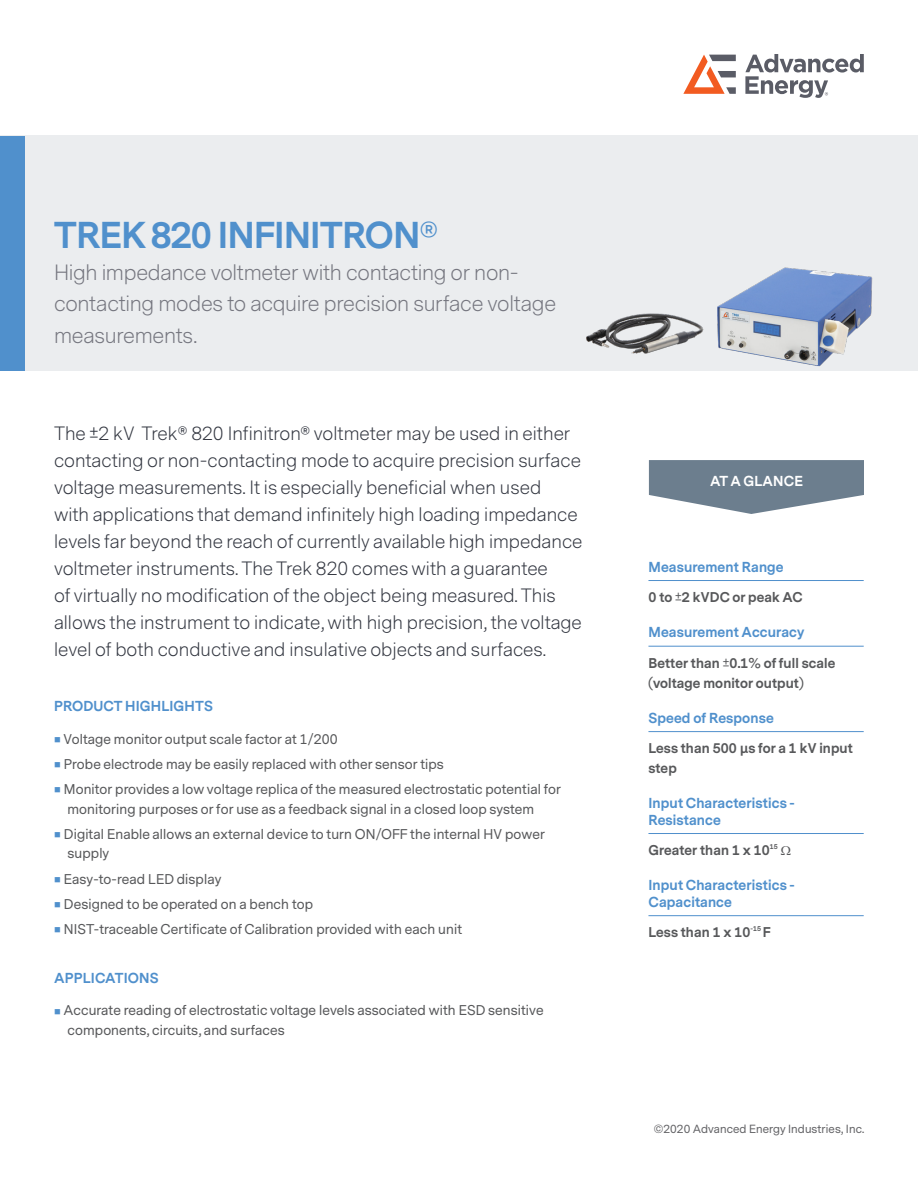
<style>
.page{position:relative;width:918px;height:1188px;background:#fff}
.page>*{position:absolute;margin:0;border:0;box-sizing:border-box;transform-origin:0 0}
.t1{font:700 34.95px "Messina Sans";letter-spacing:-.015em;color:#5090cc}
.TitleSub{font:300 20.55px/31.5px "Messina Sans";letter-spacing:-.015em;color:#75767f}
.Product_Overview_bod{font:300 18px/27px "Messina Sans";color:#323640}
.At_a_Glance_Subhead{font:700 13.5px/16.5px "Messina Sans";letter-spacing:.01em;color:#5090cc}
.Cover_Heading{font:700 13.5px "Messina Sans";letter-spacing:.01em;color:#5090cc}
.Heading_1{font:700 13.5px "Messina Sans";letter-spacing:.01em;color:#fff}
.Bulleted{font:13.2px/19.8px "Messina Sans";letter-spacing:.01em;color:#57585a}
.At_A_Glance_Text_Las{font:700 13.2px/19.8px "Messina Sans";letter-spacing:.01em;color:#57585a}
.t2{font:11.1px "Messina Sans";letter-spacing:.01em;color:#636366}
.At_A_Glance_Text_Las-2{font:700 6.6px "Messina Sans";color:#57585a}
.s1{color:#5090cc}
</style>
<div class="page">
<div style="left:0;top:136px;width:918px;height:235px;background:#ebedef"></div>
<svg style="left:649px;top:460px;width:215px;height:54px"></svg>
<hr style="left:648px;top:580px;width:216px;height:1px;background:#5090cc">
<hr style="left:648px;top:646px;width:216px;height:1px;background:#5090cc">
<hr style="left:648px;top:731px;width:216px;height:1px;background:#5090cc">
<hr style="left:648px;top:833px;width:216px;height:1px;background:#5090cc">
<hr style="left:648px;top:915px;width:216px;height:1px;background:#5090cc">
<div style="left:0;top:136px;width:24px;height:235px;background:#5090cc"></div>
<svg style="left:683px;top:55px;width:53px;height:39px"></svg>
<svg style="left:745px;top:54px;width:119px;height:44px"></svg>
<img style="left:586px;top:267px;width:287px;height:100px">
<p class="t1" style="left:54px;top:211px;width:386px">TREK 820 INFINITRON®</p>
<p class="TitleSub" style="left:54px;top:257px;width:504px">High impedance voltmeter with contacting or non&shy;contacting modes to acquire precision surface voltage measurements.</p>
<p class="Product_Overview_bod" style="left:54px;top:420px;width:530px">The ±2 kV Trek® 820 Infinitron® voltmeter may be used in either contacting or non-contacting mode to acquire precision surface voltage measurements. It is especially beneficial when used<br>with applications that demand infinitely high loading impedance levels far beyond the reach of currently available high impedance voltmeter instruments. The Trek 820 comes with a guarantee<br>of virtually no modification of the object being measured. This allows the instrument to indicate, with high precision, the voltage level of both conductive and insulative objects and surfaces.</p>
<p class="Cover_Heading" style="left:54px;top:696px;width:160px">PRODUCT HIGHLIGHTS</p>
<p class="Bulleted" style="left:54px;top:729px;width:285px"><span class="s1">■</span> Voltage monitor output scale factor at 1/200</p>
<p class="Bulleted" style="left:54px;top:754px;width:391px"><span class="s1">■</span> Probe electrode may be easily replaced with other sensor tips</p>
<p class="Bulleted" style="left:68px;top:780px;width:495px;text-indent:-14px"><span class="s1">■</span> Monitor provides a low voltage replica of the measured electrostatic potential for monitoring purposes or for use as a feedback signal in a closed loop system</p>
<p class="Bulleted" style="left:68px;top:824px;width:479px;text-indent:-14px"><span class="s1">■</span> Digital Enable allows an external device to turn ON/OFF the internal HV power supply</p>
<p class="Bulleted" style="left:54px;top:869px;width:169px"><span class="s1">■</span> Easy-to-read LED display</p>
<p class="Bulleted" style="left:54px;top:894px;width:261px"><span class="s1">■</span> Designed to be operated on a bench top</p>
<p class="Bulleted" style="left:54px;top:920px;width:410px"><span class="s1">■</span> NIST-traceable Certificate of Calibration provided with each unit</p>
<p class="Cover_Heading" style="left:54px;top:968px;width:106px">APPLICATIONS</p>
<p class="Bulleted" style="left:68px;top:1001px;width:478px;text-indent:-14px"><span class="s1">■</span> Accurate reading of electrostatic voltage levels associated with ESD sensitive components, circuits, and surfaces</p>
<p class="Heading_1" style="left:710px;top:472px;width:94px">AT A GLANCE</p>
<p class="At_a_Glance_Subhead" style="left:648px;top:559px;width:137px">Measurement Range</p>
<p class="At_A_Glance_Text_Las" style="left:648px;top:588px;width:156px">0 to ±2 kVDC or peak AC</p>
<p class="At_a_Glance_Subhead" style="left:648px;top:625px;width:157px">Measurement Accuracy</p>
<p class="At_A_Glance_Text_Las" style="left:648px;top:654px;width:188px">Better than ±0.1% of full scale (voltage monitor output)</p>
<p class="At_a_Glance_Subhead" style="left:648px;top:710px;width:127px">Speed of Response</p>
<p class="At_A_Glance_Text_Las" style="left:648px;top:739px;width:206px">Less than 500 μs for a 1 kV input step</p>
<p class="At_a_Glance_Subhead" style="left:648px;top:795px;width:148px">Input Characteristics -<br>Resistance</p>
<p class="At_A_Glance_Text_Las" style="left:648px;top:841px;width:123px">Greater than 1 x 10</p>
<p class="At_A_Glance_Text_Las-2" style="left:770px;top:842px;width:9px">15</p>
<p class="At_a_Glance_Subhead" style="left:648px;top:878px;width:148px">Input Characteristics -<br>Capacitance</p>
<p class="At_A_Glance_Text_Las" style="left:648px;top:923px;width:104px">Less than 1 x 10</p>
<p class="At_A_Glance_Text_Las-2" style="left:751px;top:924px;width:12px">-15</p>
<p class="At_A_Glance_Text_Las" style="left:763px;top:923px;width:9px">F</p>
<p class="t2" style="left:654px;top:1122px;width:212px">©2020 Advanced Energy Industries, Inc.</p>
</div>
